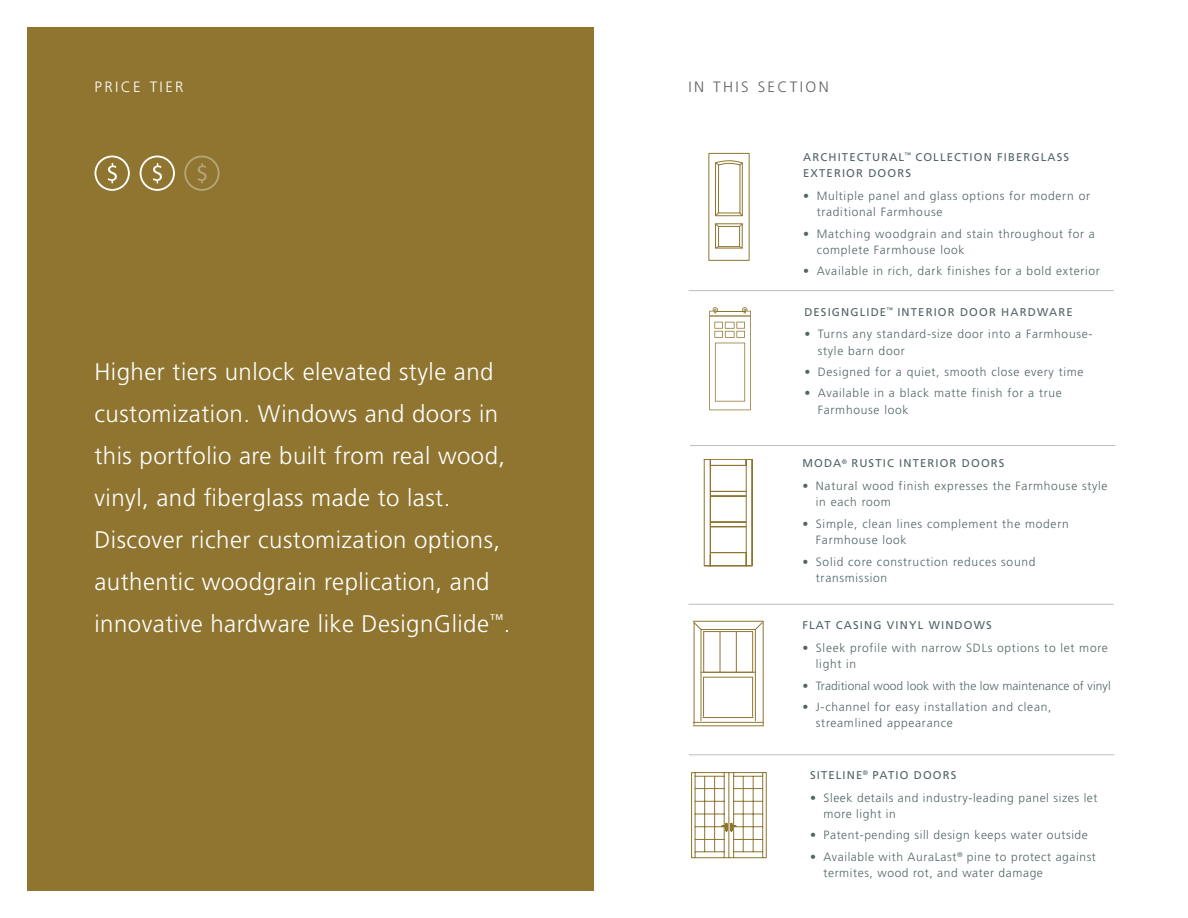
<style>
.page{position:relative;width:1188px;height:918px;background:#fff}
.page>*{position:absolute;margin:0;border:0;box-sizing:border-box;transform-origin:0 0}
.t1{font:300 24px/42px "Frutiger LT Std";letter-spacing:.02em;color:#fff}
.t2{font:300 15px "Frutiger LT Std";letter-spacing:.16em;color:#5e6161}
.t3{font:300 15px "Frutiger LT Std";letter-spacing:.16em;color:#fff}
.t4{font:300 12px/16.5px "Frutiger LT Std";letter-spacing:.06em;color:#536466}
.t5{font:300 12px "Frutiger LT Std";letter-spacing:.01em;color:#536466}
.t6{font:11.25px/16.5px "Frutiger LT Std";letter-spacing:.1em;color:#536466}
</style>
<div class="page">
<div style="left:27px;top:27px;width:567px;height:864px;background:#8f7530"></div>
<div style="left:95px;top:156px;width:35px;height:35px;border:2px solid #fff;border-radius:50%"></div>
<svg style="left:108px;top:163px;width:9px;height:20px"></svg>
<div style="left:140px;top:156px;width:35px;height:35px;border:2px solid #fff;border-radius:50%"></div>
<svg style="left:153px;top:163px;width:9px;height:20px"></svg>
<hr style="left:688px;top:604px;width:426px;height:1px;background:#bcbec0">
<hr style="left:690px;top:445px;width:425px;height:1px;background:#bcbec0">
<hr style="left:688px;top:290px;width:426px;height:1px;background:#bcbec0">
<hr style="left:689px;top:754px;width:425px;height:1px;background:#bcbec0">
<svg style="left:709px;top:307px;width:42px;height:103px"></svg>
<hr style="left:720px;top:632px;width:1px;height:40px;background:#8f7530">
<hr style="left:736px;top:632px;width:1px;height:40px;background:#8f7530">
<hr style="left:701px;top:672px;width:54px;height:1px;background:#8f7530">
<hr style="left:693px;top:621px;width:70px;height:1px;background:#8f7530">
<hr style="left:701px;top:629px;width:54px;height:1px;background:#8f7530">
<hr style="left:704px;top:631px;width:49px;height:1px;background:#8f7530">
<svg style="left:693px;top:622px;width:8px;height:9px"></svg>
<svg style="left:754px;top:622px;width:9px;height:9px"></svg>
<hr style="left:703px;top:717px;width:50px;height:1px;background:#8f7530">
<hr style="left:693px;top:722px;width:70px;height:1px;background:#8f7530">
<hr style="left:693px;top:725px;width:70px;height:1px;background:#8f7530">
<hr style="left:752px;top:632px;width:1px;height:40px;background:#8f7530">
<hr style="left:703px;top:632px;width:1px;height:40px;background:#8f7530">
<hr style="left:701px;top:629px;width:1px;height:92px;background:#8f7530">
<hr style="left:694px;top:623px;width:1px;height:102px;background:#8f7530">
<hr style="left:763px;top:621px;width:1px;height:105px;background:#8f7530">
<hr style="left:755px;top:629px;width:1px;height:92px;background:#8f7530">
<hr style="left:703px;top:677px;width:1px;height:39px;background:#8f7530">
<hr style="left:752px;top:677px;width:1px;height:39px;background:#8f7530">
<hr style="left:704px;top:677px;width:49px;height:1px;background:#8f7530">
<hr style="left:710px;top:552px;width:36px;height:1px;background:#8f7530">
<hr style="left:709px;top:565px;width:38px;height:1px;background:#8f7530">
<div style="left:752px;top:459px;width:1px;height:107px;border:1px solid #8f7530"></div>
<svg style="left:747px;top:552px;width:6px;height:14px"></svg>
<hr style="left:746px;top:459px;width:1px;height:107px;background:#8f7530">
<div style="left:710px;top:459px;width:1px;height:107px;border:1px solid #8f7530"></div>
<svg style="left:705px;top:554px;width:6px;height:12px"></svg>
<hr style="left:704px;top:459px;width:1px;height:107px;background:#8f7530">
<svg style="left:747px;top:459px;width:6px;height:6px"></svg>
<div style="left:710px;top:465px;width:37px;height:1px;border:1px solid #8f7530"></div>
<div style="left:710px;top:491px;width:37px;height:1px;border:1px solid #8f7530"></div>
<div style="left:710px;top:496px;width:37px;height:1px;border:1px solid #8f7530"></div>
<div style="left:710px;top:522px;width:37px;height:1px;border:1px solid #8f7530"></div>
<div style="left:710px;top:526px;width:37px;height:1px;border:1px solid #8f7530"></div>
<svg style="left:704px;top:459px;width:7px;height:7px"></svg>
<hr style="left:709px;top:459px;width:38px;height:1px;background:#8f7530">
<div style="left:718px;top:226px;width:22px;height:21px;border:1px solid #8f752f"></div>
<div style="left:715px;top:224px;width:27px;height:24px;border:1px solid #8f752f"></div>
<svg style="left:715px;top:223px;width:4px;height:4px"></svg>
<svg style="left:739px;top:223px;width:4px;height:4px"></svg>
<svg style="left:739px;top:246px;width:4px;height:3px"></svg>
<svg style="left:715px;top:246px;width:4px;height:3px"></svg>
<svg style="left:715px;top:160px;width:28px;height:56px"></svg>
<div style="left:184px;top:156px;width:36px;height:35px;border:2px solid #fff;border-radius:50%"></div>
<svg style="left:197px;top:163px;width:10px;height:20px"></svg>
<svg style="left:691px;top:772px;width:76px;height:86px"></svg>
<p class="t3" style="left:94px;top:79px;width:91px">PRICE TIER</p>
<p class="t2" style="left:688px;top:79px;width:142px">IN THIS SECTION</p>
<p class="t1" style="left:94px;top:351px;width:417px">Higher tiers unlock elevated style and customization. Windows and doors in this portfolio are built from real wood, vinyl, and fiberglass made to last.<br>Discover richer customization options, authentic woodgrain replication, and innovative hardware like DesignGlide<sup>™</sup>.</p>
<p class="t6" style="left:803px;top:149px;width:267px">ARCHITECTURAL<sup>™</sup> COLLECTION FIBERGLASS<br>EXTERIOR DOORS</p>
<p class="t4" style="left:817px;top:188px;width:275px;text-indent:-14px">• Multiple panel and glass options for modern or traditional Farmhouse</p>
<p class="t4" style="left:817px;top:225px;width:280px;text-indent:-14px">• Matching woodgrain and stain throughout for a complete Farmhouse look</p>
<p class="t4" style="left:803px;top:263px;width:298px">• Available in rich, dark finishes for a bold exterior</p>
<p class="t6" style="left:804px;top:304px;width:270px">DESIGNGLIDE<sup>™</sup> INTERIOR DOOR HARDWARE</p>
<p class="t4" style="left:818px;top:326px;width:276px;text-indent:-14px">• Turns any standard-size door into a Farmhouse&shy;style barn door</p>
<p class="t4" style="left:804px;top:364px;width:281px">• Designed for a quiet, smooth close every time</p>
<p class="t4" style="left:818px;top:385px;width:246px;text-indent:-14px">• Available in a black matte finish for a true<br>Farmhouse look</p>
<p class="t6" style="left:802px;top:455px;width:204px">MODA<sup>®</sup> RUSTIC INTERIOR DOORS</p>
<p class="t4" style="left:816px;top:478px;width:293px;text-indent:-14px">• Natural wood finish expresses the Farmhouse style in each room</p>
<p class="t4" style="left:816px;top:516px;width:255px;text-indent:-14px">• Simple, clean lines complement the modern<br>Farmhouse look</p>
<p class="t4" style="left:816px;top:553px;width:221px;text-indent:-14px">• Solid core construction reduces sound transmission</p>
<p class="t6" style="left:802px;top:617px;width:191px">FLAT CASING VINYL WINDOWS</p>
<p class="t4" style="left:816px;top:640px;width:293px;text-indent:-14px">• Sleek profile with narrow SDLs options to let more light in</p>
<p class="t5" style="left:802px;top:679px;width:310px">• Traditional wood look with the low maintenance of vinyl</p>
<p class="t4" style="left:816px;top:699px;width:237px;text-indent:-14px">• J-channel for easy installation and clean, streamlined appearance</p>
<p class="t6" style="left:810px;top:767px;width:148px">SITELINE<sup>®</sup> PATIO DOORS</p>
<p class="t4" style="left:824px;top:789px;width:276px;text-indent:-14px">• Sleek details and industry-leading panel sizes let more light in</p>
<p class="t4" style="left:810px;top:827px;width:279px">• Patent-pending sill design keeps water outside</p>
<p class="t4" style="left:824px;top:849px;width:274px;text-indent:-14px">• Available with AuraLast<sup>®</sup> pine to protect against termites, wood rot, and water damage</p>
</div>
